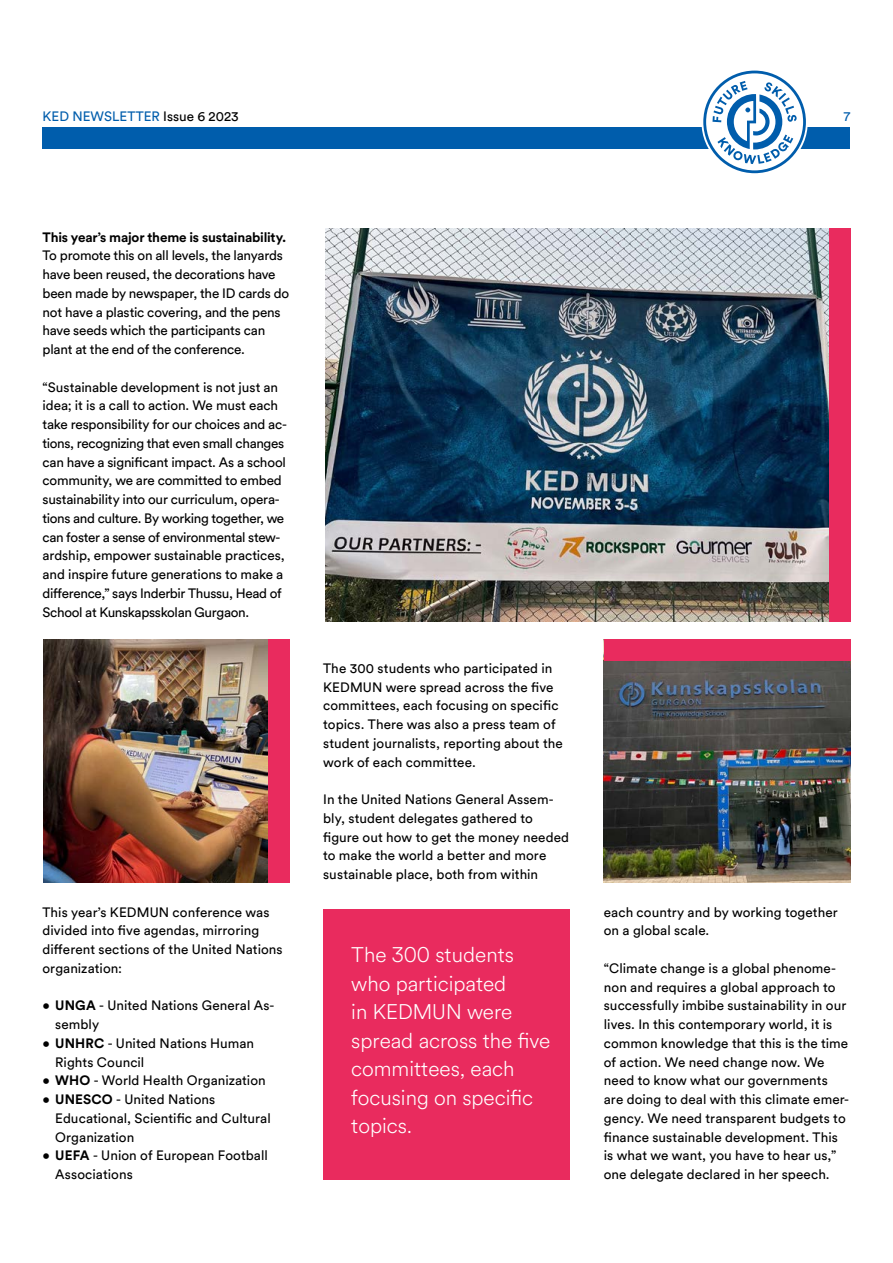
<style>
.page{position:relative;width:893px;height:1263px;background:#fff}
.page>*{position:absolute;margin:0;border:0;box-sizing:border-box;transform-origin:0 0}
.t1{font:300 21px/28.5px "Circular Air";color:#fff}
.t2{font:13.5px/18.8px "Circular Std";color:#000}
.t3{font:700 13.5px "Circular Std";letter-spacing:-.015em;color:#000}
.t4{font:13.5px "Circular Std";color:#005dac}
.s1{color:#000}
.s2{font-weight:700}
</style>
<div class="page">
<div style="left:43px;top:128px;width:807px;height:21px;background:#005dac"></div>
<svg style="left:703px;top:71px;width:103px;height:102px"></svg>
<div style="left:323px;top:910px;width:247px;height:270px;background:#e92b5e"></div>
<img style="left:326px;top:228px;width:503px;height:394px">
<img style="left:43px;top:639px;width:225px;height:243px">
<img style="left:604px;top:660px;width:246px;height:222px">
<div style="left:829px;top:228px;width:21px;height:394px;background:#e92b5e"></div>
<div style="left:604px;top:639px;width:246px;height:21px;background:#e92b5e"></div>
<div style="left:268px;top:639px;width:21px;height:243px;background:#e92b5e"></div>
<p class="t4" style="left:43px;top:109px;width:198px">KED NEWSLETTER <span class="s1">Issue 6 2023</span></p>
<p class="t4" style="left:844px;top:109px;width:8px">7</p>
<p class="t3" style="left:43px;top:228px;width:245px">This year’s major theme is sustainability.</p>
<p class="t2" style="left:43px;top:246px;width:248px">To promote this on all levels, the lanyards have been reused, the decorations have been made by newspaper, the ID cards do not have a plastic covering, and the pens have seeds which the participants can plant at the end of the conference.</p>
<p class="t2" style="left:43px;top:377px;width:246px">“Sustainable development is not just an idea; it is a call to action. We must each take responsibility for our choices and ac&shy;tions, recognizing that even small changes can have a significant impact. As a school community, we are committed to embed sustainability into our curriculum, opera&shy;tions and culture. By working together, we can foster a sense of environmental stew&shy;ardship, empower sustainable practices, and inspire future generations to make a difference,” says Inderbir Thussu, Head of School at Kunskapsskolan Gurgaon.</p>
<p class="t2" style="left:43px;top:902px;width:242px">This year’s KEDMUN conference was divided into five agendas, mirroring different sections of the United Nations organization:</p>
<p class="t2" style="left:55px;top:996px;width:221px;text-indent:-13px">• <span class="s2">UNGA</span> - United Nations General As&shy;sembly</p>
<p class="t2" style="left:55px;top:1034px;width:200px;text-indent:-13px">• <span class="s2">UNHRC</span> - United Nations Human<br>Rights Council</p>
<p class="t2" style="left:43px;top:1071px;width:225px">• <span class="s2">WHO</span> - World Health Organization</p>
<p class="t2" style="left:55px;top:1090px;width:217px;text-indent:-13px">• <span class="s2">UNESCO</span> - United Nations<br>Educational, Scientific and Cultural<br>Organization</p>
<p class="t2" style="left:55px;top:1146px;width:214px;text-indent:-13px">• <span class="s2">UEFA</span> - Union of European Football<br>Associations</p>
<p class="t2" style="left:323px;top:659px;width:241px">The 300 students who participated in KEDMUN were spread across the five committees, each focusing on specific topics. There was also a press team of student journalists, reporting about the work of each committee.</p>
<p class="t2" style="left:323px;top:790px;width:247px">In the United Nations General Assem&shy;bly, student delegates gathered to figure out how to get the money needed to make the world a better and more sustainable place, both from within</p>
<h1 class="t1" style="left:351px;top:940px;width:201px">The 300 students who participated<br>in KEDMUN were spread across the five committees, each focusing on specific topics.</h1>
<p class="t2" style="left:604px;top:902px;width:235px">each country and by working together on a global scale.</p>
<p class="t2" style="left:604px;top:959px;width:247px">“Climate change is a global phenome&shy;non and requires a global approach to successfully imbibe sustainability in our lives. In this contemporary world, it is common knowledge that this is the time of action. We need change now. We need to know what our governments are doing to deal with this climate emer&shy;gency. We need transparent budgets to finance sustainable development. This is what we want, you have to hear us,” one delegate declared in her speech.</p>
</div>
